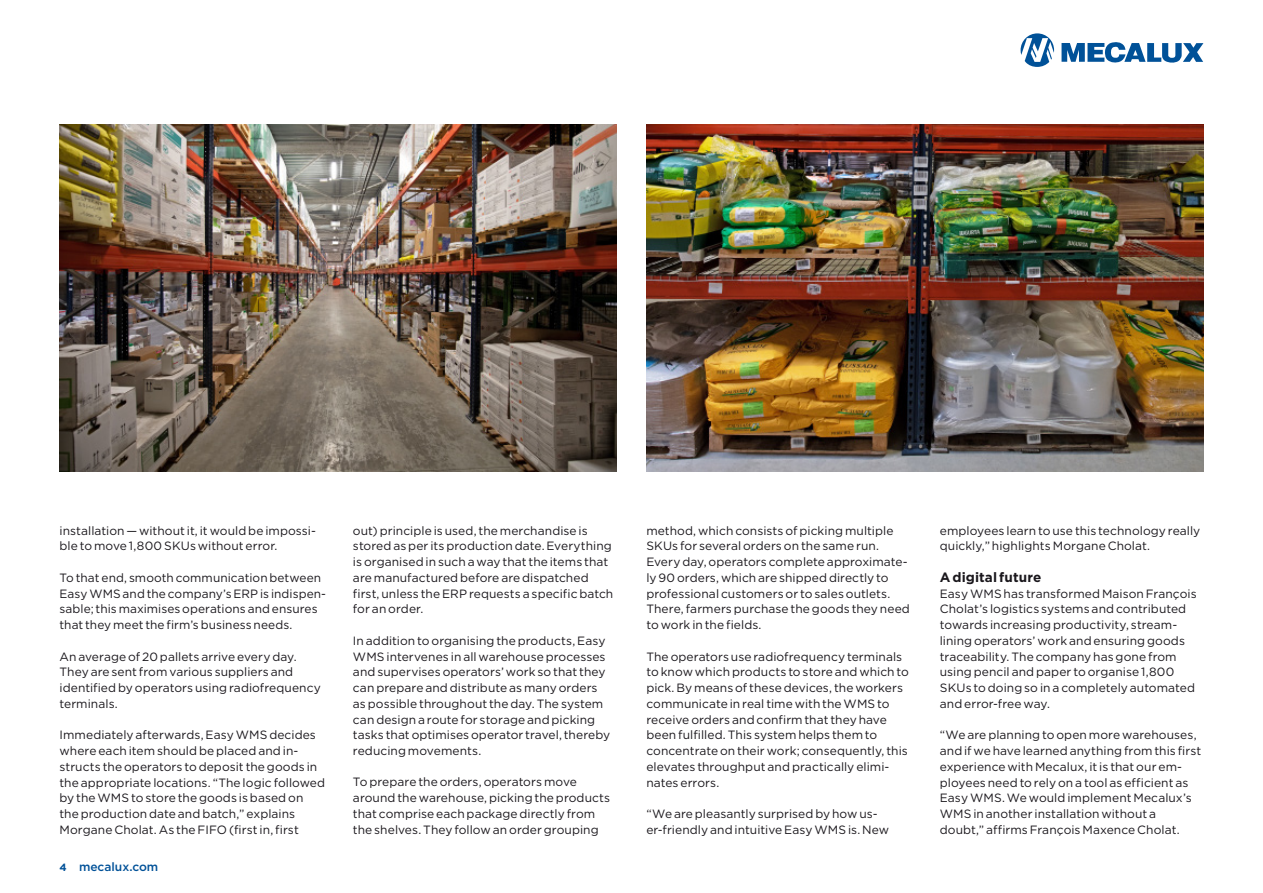
<style>
.page{position:relative;width:1263px;height:893px;background:#fff}
.page>*{position:absolute;margin:0;border:0;box-sizing:border-box;transform-origin:0 0}
.t1{font:700 13.5px "Gotham";letter-spacing:.005em;color:#1a171c}
.t2{font:12px/15.8px "Gotham";letter-spacing:.005em;color:#1a171c}
.t3{font:500 12px "Gotham";color:#005198}
.s1{font-weight:700;font-size:10.5px}
</style>
<div class="page">
<svg style="left:1020px;top:33px;width:34px;height:34px"></svg>
<svg style="left:1061px;top:42px;width:142px;height:21px"></svg>
<img style="left:60px;top:125px;width:557px;height:347px">
<img style="left:646px;top:125px;width:557px;height:347px">
<p class="t2" style="left:60px;top:522px;width:258px">installation — without it, it would be impossi&shy;ble to move 1,800 SKUs without error.</p>
<p class="t2" style="left:60px;top:569px;width:268px">To that end, smooth communication between Easy WMS and the company’s ERP is indispen&shy;sable; this maximises operations and ensures that they meet the firm’s business needs.</p>
<p class="t2" style="left:60px;top:648px;width:263px">An average of 20 pallets arrive every day.<br>They are sent from various suppliers and identified by operators using radiofrequency terminals.</p>
<p class="t2" style="left:60px;top:727px;width:267px">Immediately afterwards, Easy WMS decides where each item should be placed and in&shy;structs the operators to deposit the goods in the appropriate locations. “The logic followed by the WMS to store the goods is based on the production date and batch,” explains Morgane Cholat. As the FIFO (first in, first</p>
<p class="t3" style="left:60px;top:859px;width:100px"><span class="s1">4</span> mecalux.com</p>
<p class="t2" style="left:353px;top:522px;width:262px">out) principle is used, the merchandise is stored as per its production date. Everything is organised in such a way that the items that are manufactured before are dispatched first, unless the ERP requests a specific batch for an order.</p>
<p class="t2" style="left:353px;top:632px;width:259px">In addition to organising the products, Easy WMS intervenes in all warehouse processes and supervises operators’ work so that they can prepare and distribute as many orders as possible throughout the day. The system can design a route for storage and picking tasks that optimises operator travel, thereby reducing movements.</p>
<p class="t2" style="left:353px;top:774px;width:259px">To prepare the orders, operators move around the warehouse, picking the products that comprise each package directly from the shelves. They follow an order grouping</p>
<p class="t2" style="left:646px;top:522px;width:265px">method, which consists of picking multiple SKUs for several orders on the same run.<br>Every day, operators complete approximate&shy;ly 90 orders, which are shipped directly to professional customers or to sales outlets.<br>There, farmers purchase the goods they need to work in the fields.</p>
<p class="t2" style="left:646px;top:648px;width:264px">The operators use radiofrequency terminals to know which products to store and which to pick. By means of these devices, the workers communicate in real time with the WMS to receive orders and confirm that they have been fulfilled. This system helps them to concentrate on their work; consequently, this elevates throughput and practically elimi&shy;nates errors.</p>
<p class="t2" style="left:646px;top:806px;width:244px">“We are pleasantly surprised by how us&shy;er-friendly and intuitive Easy WMS is. New</p>
<p class="t2" style="left:940px;top:522px;width:262px">employees learn to use this technology really quickly,” highlights Morgane Cholat.</p>
<p class="t1" style="left:940px;top:568px;width:103px">A digital future</p>
<p class="t2" style="left:940px;top:585px;width:258px">Easy WMS has transformed Maison François Cholat’s logistics systems and contributed towards increasing productivity, stream&shy;lining operators’ work and ensuring goods traceability. The company has gone from using pencil and paper to organise 1,800<br>SKUs to doing so in a completely automated and error-free way.</p>
<p class="t2" style="left:940px;top:727px;width:263px">“We are planning to open more warehouses, and if we have learned anything from this first experience with Mecalux, it is that our em&shy;ployees need to rely on a tool as efficient as Easy WMS. We would implement Mecalux’s WMS in another installation without a doubt,” affirms François Maxence Cholat.</p>
</div>
